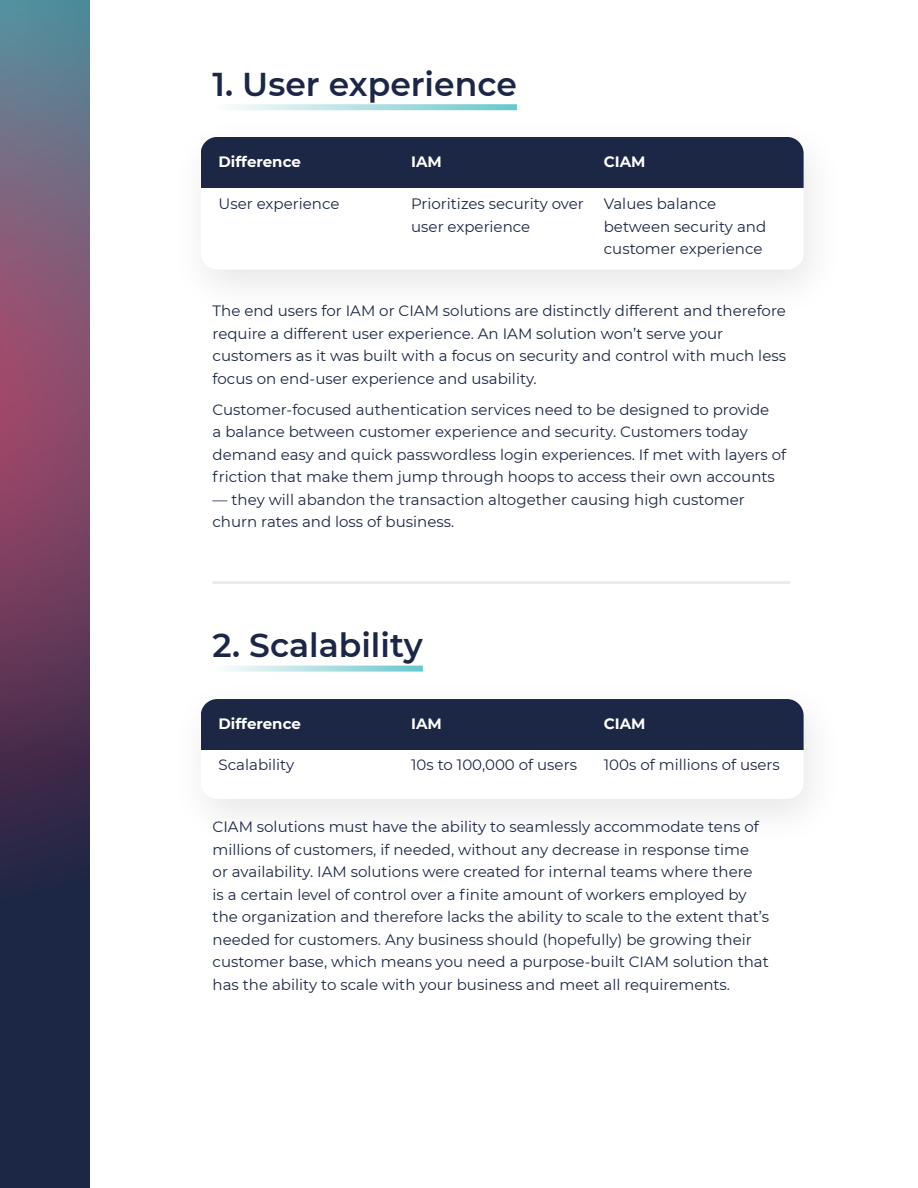
<style>
.page{position:relative;width:918px;height:1188px;background:#fff}
.page>*{position:absolute;margin:0;border:0;box-sizing:border-box;transform-origin:0 0}
.t1{font:600 33px "Montserrat";color:#1c2745}
.t2{font:15px/22.5px "Montserrat";color:#1c2745}
.t3{font:700 15px "Montserrat";color:#fff}
</style>
<div class="page">
<div style="left:0;top:0;width:90px;height:1188px;background:#1c2745"></div>
<svg style="left:0;top:0;width:90px;height:870px"></svg>
<div style="left:168px;top:113px;width:678px;height:208px;background:#000;opacity:.1"></div>
<div style="left:201px;top:137px;width:603px;height:133px;background:#fff;border-radius:17px"></div>
<div style="left:201px;top:137px;width:603px;height:51px;background:#1c2745"></div>
<div style="left:168px;top:675px;width:678px;height:175px;background:#000;opacity:.1"></div>
<div style="left:201px;top:699px;width:603px;height:100px;background:#fff;border-radius:17px"></div>
<div style="left:201px;top:699px;width:603px;height:51px;background:#1c2745"></div>
<svg style="left:230px;top:104px;width:287px;height:6px"></svg>
<svg style="left:225px;top:666px;width:198px;height:6px"></svg>
<hr style="left:213px;top:581px;width:577px;height:3px;background:#ebebeb">
<h1 class="t1" style="left:213px;top:61px;width:306px">1. User experience</h1>
<p class="t3" style="left:219px;top:151px;width:84px">Difference</p>
<p class="t2" style="left:219px;top:192px;width:122px">User experience</p>
<p class="t3" style="left:411px;top:151px;width:32px">IAM</p>
<p class="t2" style="left:411px;top:192px;width:174px">Prioritizes security over</p>
<p class="t2" style="left:411px;top:214px;width:121px">user experience</p>
<p class="t3" style="left:604px;top:151px;width:43px">CIAM</p>
<p class="t2" style="left:604px;top:192px;width:164px">Values balance between security and customer experience</p>
<p class="t2" style="left:213px;top:299px;width:575px">The end users for IAM or CIAM solutions are distinctly different and therefore require a different user experience. An IAM solution won t’ serve your customers as it was built with a focus on security and control with much less focus on end-user experience and usability.</p>
<p class="t2" style="left:213px;top:397px;width:575px">Customer-focused authentication services need to be designed to provide<br>a balance between customer experience and security. Customers today demand easy and quick passwordless login experiences If. met with layers of friction that make them jump through hoops to access their own accounts</p>
<p class="t2" style="left:213px;top:487px;width:534px">— they will abandon the transaction altogether causing high customer churn rates and loss of business.</p>
<h1 class="t1" style="left:213px;top:622px;width:212px">2. Scalability</h1>
<p class="t3" style="left:219px;top:712px;width:84px">Difference</p>
<p class="t3" style="left:411px;top:712px;width:32px">IAM</p>
<p class="t3" style="left:604px;top:712px;width:43px">CIAM</p>
<p class="t2" style="left:219px;top:753px;width:77px">Scalability</p>
<p class="t2" style="left:411px;top:753px;width:167px">10s to 100,000 of users</p>
<p class="t2" style="left:604px;top:753px;width:178px">100s of millions of users</p>
<p class="t2" style="left:213px;top:815px;width:558px">CIAM solutions must have the ability to seamlessly accommodate tens of millions of customers if, needed, without any decrease in response time<br>or availability. IAM solutions were created for internal teams where there<br>is a certain level of control over a finite amount of workers employed by the organization and therefore lacks the ability to scale to the extent that s’ needed for customers. Any business should (hopefully) be growing their customer base, which means you need a purpose-built CIAM solution that has the ability to scale with your business and meet all requirements.</p>
</div>
